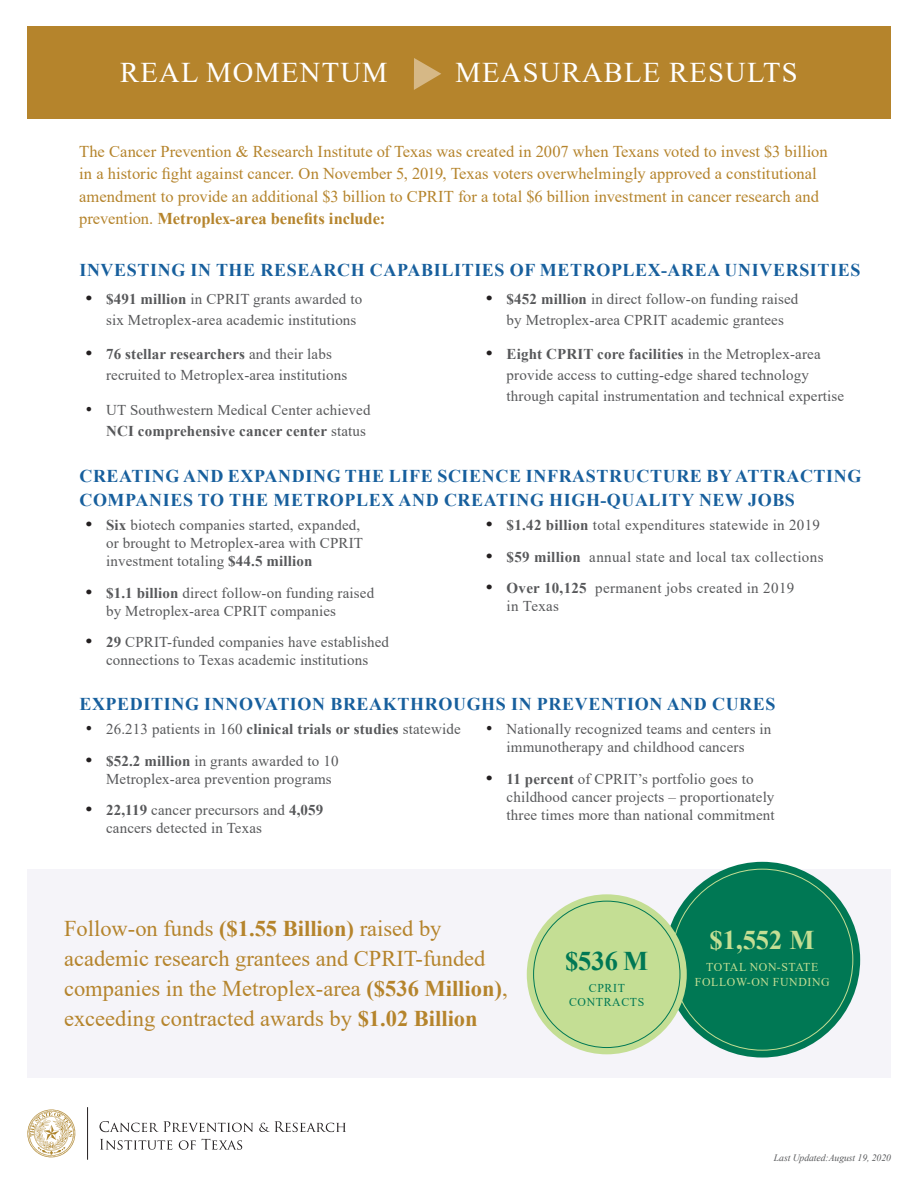
<style>
.page{position:relative;width:918px;height:1188px;background:#fff}
.page>*{position:absolute;margin:0;border:0;box-sizing:border-box;transform-origin:0 0}
.t1{font:28.5px "Times New Roman";letter-spacing:.045em;color:#fff}
.t2{font:700 27px "Times New Roman";color:#c4de94}
.t3{font:700 27px "Times New Roman";color:#007854}
.t4{font:22.5px/30px "Times New Roman";color:#b5842c}
.t5{font:700 18px/24px "Times New Roman";letter-spacing:.035em;color:#175f9d}
.Paragraph_Style_1{font:16.5px/22.5px "Times New Roman";color:#b5842c}
.t6{font:15px/18px "Times New Roman";letter-spacing:.01em;color:#57585a}
.t7{font:12px/14.4px "Times New Roman";letter-spacing:.055em;color:#c4de94;text-align:center}
.t8{font:12px/14.4px "Times New Roman";letter-spacing:.055em;color:#007854;text-align:center}
.t9{font:italic 9.75px "Times New Roman";letter-spacing:-.01em;color:#57585a}
.s1{font-weight:700}
.s2{font-weight:700;font-size:18px;color:#231f20}
.s3{font-size:18px;color:#231f20}
</style>
<div class="page">
<div style="left:27px;top:869px;width:864px;height:208px;background:#f5f4f9"></div>
<div style="left:664px;top:862px;width:196px;height:196px;background:#007854;border-radius:50%"></div>
<div style="left:527px;top:894px;width:160px;height:160px;background:#c4de94;border-radius:50%"></div>
<div style="left:27px;top:26px;width:864px;height:93px;background:#b5842c"></div>
<hr style="left:87px;top:1107px;width:1px;height:53px;background:#231f20">
<svg style="left:99px;top:1121px;width:154px;height:11px"></svg>
<svg style="left:259px;top:1121px;width:87px;height:11px"></svg>
<svg style="left:100px;top:1139px;width:72px;height:11px"></svg>
<svg style="left:179px;top:1139px;width:63px;height:11px"></svg>
<svg style="left:27px;top:1109px;width:49px;height:48px"></svg>
<svg style="left:414px;top:58px;width:27px;height:32px"></svg>
<p class="t1" style="left:120px;top:53px;width:269px">REAL MOMENTUM</p>
<p class="t1" style="left:456px;top:53px;width:344px">MEASURABLE RESULTS</p>
<p class="Paragraph_Style_1" style="left:79px;top:140px;width:750px">The Cancer Prevention &amp; Research Institute of Texas was created in 2007 when Texans voted to invest $3 billion in a historic fight against cancer. On November 5, 2019, Texas voters overwhelmingly approved a constitutional amendment to provide an additional $3 billion to CPRIT for a total $6 billion investment in cancer research and prevention. <span class="s1">Metroplex-area benefits include:</span></p>
<p class="t5" style="left:79px;top:258px;width:783px">INVESTING IN THE RESEARCH CAPABILITIES OF METROPLEX-AREA UNIVERSITIES</p>
<p class="t6" style="left:106px;top:288px;width:258px;line-height:21px;text-indent:-20px"><span class="s2">•</span> <span class="s1">$491 million</span> in CPRIT grants awarded to six Metroplex-area academic institutions</p>
<p class="t6" style="left:106px;top:343px;width:243px;line-height:21px;text-indent:-20px"><span class="s2">•</span> <span class="s1">76 stellar researchers</span> and their labs recruited to Metroplex-area institutions</p>
<p class="t6" style="left:106px;top:399px;width:266px;line-height:21px;text-indent:-20px"><span class="s3">•</span> UT Southwestern Medical Center achieved<br><span class="s1">NCI comprehensive cancer center</span> status</p>
<p class="t6" style="left:486px;top:288px;width:314px;line-height:21px;text-align:center"><span class="s2">•</span> <span class="s1">$452 million</span> in direct follow-on funding raised by Metroplex-area CPRIT academic grantees</p>
<p class="t6" style="left:507px;top:343px;width:339px;line-height:21px;text-indent:-20px"><span class="s2">•</span> <span class="s1">Eight CPRIT core facilities</span> in the Metroplex-area provide access to cutting-edge shared technology through capital instrumentation and technical expertise</p>
<p class="t5" style="left:79px;top:463px;width:784px">CREATING AND EXPANDING THE LIFE SCIENCE INFRASTRUCTURE BY ATTRACTING<br>COMPANIES TO THE METROPLEX AND CREATING HIGH-QUALITY NEW JOBS</p>
<p class="t6" style="left:106px;top:516px;width:258px;text-indent:-20px"><span class="s2">•</span> <span class="s1">Six</span> biotech companies started, expanded, or brought to Metroplex-area with CPRIT investment totaling <span class="s1">$44.5 million</span></p>
<p class="t6" style="left:106px;top:583px;width:270px;text-indent:-20px"><span class="s2">•</span> <span class="s1">$1.1 billion</span> direct follow-on funding raised by Metroplex-area CPRIT companies</p>
<p class="t6" style="left:86px;top:633px;width:305px;text-align:center"><span class="s2">•</span> <span class="s1">29</span> CPRIT-funded companies have established connections to Texas academic institutions</p>
<p class="t6" style="left:486px;top:516px;width:335px"><span class="s2">•</span> <span class="s1">$1.42 billion</span> total expenditures statewide in 2019</p>
<p class="t6" style="left:486px;top:547px;width:339px"><span class="s2">•</span> <span class="s1">$59 million</span> annual state and local tax collections</p>
<p class="t6" style="left:507px;top:579px;width:289px;text-indent:-20px"><span class="s2">•</span> <span class="s1">Over 10,125</span> permanent jobs created in 2019 in Texas</p>
<p class="t5" style="left:79px;top:691px;width:698px">EXPEDITING INNOVATION BREAKTHROUGHS IN PREVENTION AND CURES</p>
<p class="t6" style="left:86px;top:720px;width:376px"><span class="s3">•</span> 26.213 patients in 160 <span class="s1">clinical trials or studies</span> statewide</p>
<p class="t6" style="left:106px;top:751px;width:234px;text-indent:-20px"><span class="s2">•</span> <span class="s1">$52.2 million</span> in grants awarded to 10<br>Metroplex-area prevention programs</p>
<p class="t6" style="left:106px;top:801px;width:219px;text-indent:-20px"><span class="s2">•</span> <span class="s1">22,119</span> cancer precursors and <span class="s1">4,059 </span>cancers detected in Texas</p>
<p class="t6" style="left:486px;top:720px;width:287px;text-align:center"><span class="s3">•</span> Nationally recognized teams and centers in immunotherapy and childhood cancers</p>
<p class="t6" style="left:507px;top:769px;width:270px;text-indent:-20px"><span class="s2">•</span> <span class="s1">11 percent</span> of CPRIT’s portfolio goes to childhood cancer projects – proportionately three times more than national commitment</p>
<p class="t4" style="left:64px;top:913px;width:445px">Follow-on funds <span class="s1">($1.55 Billion)</span> raised by academic research grantees and CPRIT-funded companies in the Metroplex-area <span class="s1">($536 Million)</span>, exceeding contracted awards by <span class="s1">$1.02 Billion</span></p>
<p class="t3" style="left:565px;top:941px;width:85px">$536 M</p>
<p class="t8" style="left:569px;top:980px;width:77px">CPRIT<br>CONTRACTS</p>
<p class="t2" style="left:710px;top:920px;width:107px">$1,552 M</p>
<p class="t7" style="left:695px;top:960px;width:136px">TOTAL NON-STATE<br>FOLLOW-ON FUNDING</p>
<p class="t9" style="left:774px;top:1151px;width:119px">Last Updated:August 19, 2020</p>
</div>
